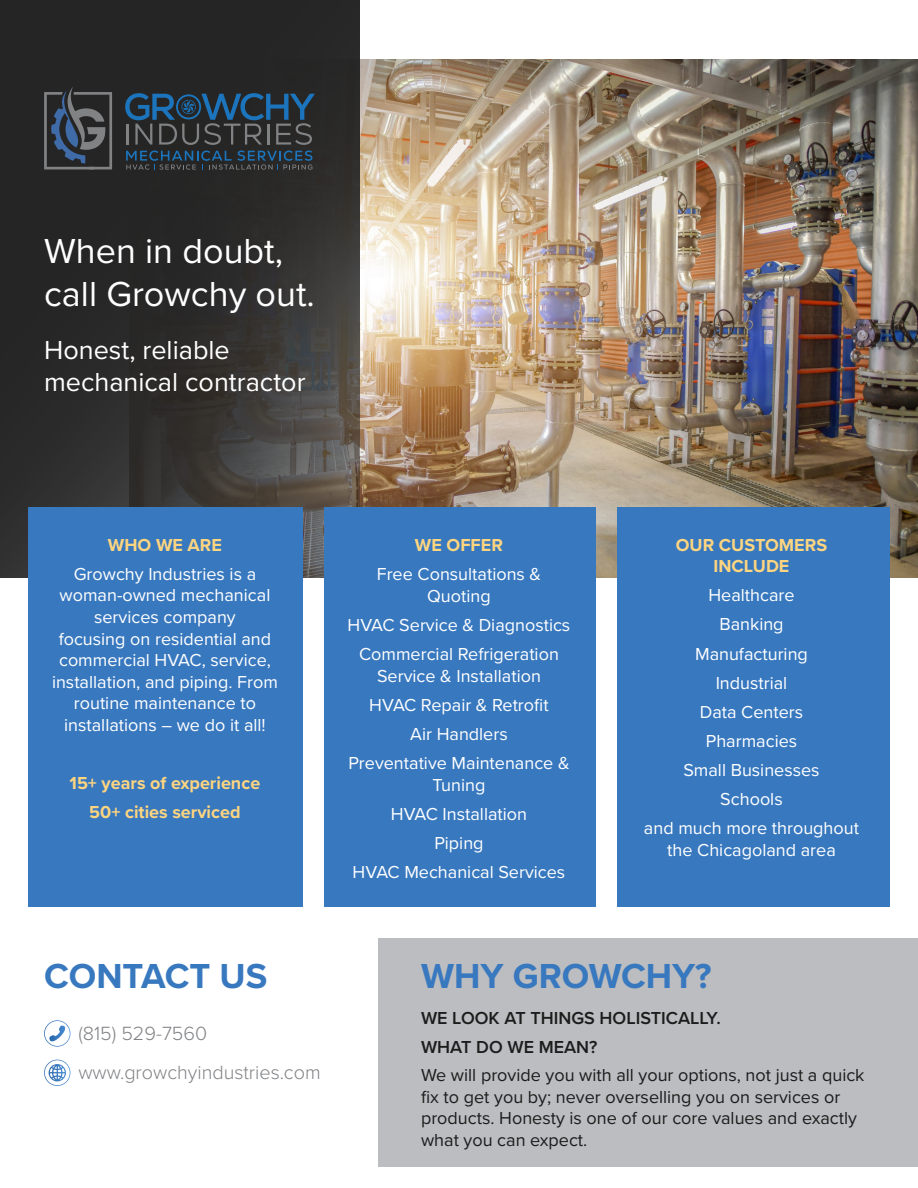
<style>
.page{position:relative;width:918px;height:1188px;background:#fff}
.page>*{position:absolute;margin:0;border:0;box-sizing:border-box;transform-origin:0 0}
.t1{font:36px "Proxima Nova";color:#fff}
.t2{font:700 36px "Proxima Nova";color:#3878bf}
.t3{font:27px "Proxima Nova";color:#fff}
.t4{font:300 19.8px "Proxima Nova";color:#808285}
.t5{font:18px/21.6px "Proxima Nova";color:#fff;text-align:center}
.t6{font:18px/21.6px "Proxima Nova";color:#1c1c1c}
.t7{font:700 18px/21.6px "Proxima Nova";color:#fed580;text-align:center}
.t8{font:600 18px "Proxima Nova";color:#1c1c1c}
</style>
<div class="page">
<img style="left:359px;top:59px;width:559px;height:519px">
<svg style="left:0;top:0;width:359px;height:578px;background:#302f2e"></svg>
<svg style="left:44px;top:86px;width:68px;height:83px;background:#40454e"></svg>
<svg style="left:125px;top:93px;width:190px;height:52px;background:#2e3f4d"></svg>
<svg style="left:126px;top:151px;width:186px;height:19px;background:#2b3b48"></svg>
<div style="left:176px;top:94px;width:25px;height:25px;border:2px solid #1c75bc;border-radius:50%"></div>
<div style="left:378px;top:938px;width:540px;height:228px;background:#bcbdc0"></div>
<div style="left:29px;top:507px;width:274px;height:399px;background:#3878bf"></div>
<div style="left:324px;top:508px;width:271px;height:399px;background:#3878bf"></div>
<div style="left:617px;top:507px;width:272px;height:399px;background:#3878bf"></div>
<svg style="left:44px;top:1020px;width:26px;height:27px"></svg>
<svg style="left:44px;top:1060px;width:26px;height:26px"></svg>
<p class="t1" style="left:44px;top:224px;width:240px">When in doubt,</p>
<p class="t1" style="left:44px;top:267px;width:272px">call Growchy out.</p>
<p class="t3" style="left:44px;top:330px;width:187px">Honest, reliable</p>
<p class="t3" style="left:44px;top:362px;width:263px">mechanical contractor</p>
<p class="t7" style="left:108px;top:533px;width:116px">WHO WE ARE</p>
<p class="t5" style="left:52px;top:562px;width:227px">Growchy Industries is a woman-owned mechanical services company<br>focusing on residential and commercial HVAC, service, installation, and piping. From routine maintenance to installations – we do it all!</p>
<p class="t7" style="left:70px;top:772px;width:192px">15+ years of experience</p>
<p class="t7" style="left:89px;top:801px;width:153px">50+ cities serviced</p>
<p class="t7" style="left:415px;top:534px;width:90px">WE OFFER</p>
<p class="t5" style="left:377px;top:563px;width:166px">Free Consultations &amp;<br>Quoting</p>
<p class="t5" style="left:348px;top:613px;width:224px">HVAC Service &amp; Diagnostics</p>
<p class="t5" style="left:359px;top:642px;width:201px">Commercial Refrigeration<br>Service &amp; Installation</p>
<p class="t5" style="left:369px;top:693px;width:181px">HVAC Repair &amp; Retrofit</p>
<p class="t5" style="left:410px;top:722px;width:99px">Air Handlers</p>
<p class="t5" style="left:348px;top:751px;width:223px">Preventative Maintenance &amp;<br>Tuning</p>
<p class="t5" style="left:391px;top:802px;width:138px">HVAC Installation</p>
<p class="t5" style="left:434px;top:831px;width:51px">Piping</p>
<p class="t5" style="left:353px;top:860px;width:214px">HVAC Mechanical Services</p>
<p class="t7" style="left:676px;top:533px;width:153px">OUR CUSTOMERS<br>INCLUDE</p>
<p class="t5" style="left:708px;top:584px;width:88px">Healthcare</p>
<p class="t5" style="left:719px;top:613px;width:66px">Banking</p>
<p class="t5" style="left:695px;top:642px;width:114px">Manufacturing</p>
<p class="t5" style="left:716px;top:671px;width:73px">Industrial</p>
<p class="t5" style="left:700px;top:700px;width:105px">Data Centers</p>
<p class="t5" style="left:706px;top:729px;width:93px">Pharmacies</p>
<p class="t5" style="left:683px;top:758px;width:138px">Small Businesses</p>
<p class="t5" style="left:720px;top:788px;width:64px">Schools</p>
<p class="t5" style="left:644px;top:817px;width:217px">and much more throughout the Chicagoland area</p>
<p class="t2" style="left:44px;top:949px;width:225px">CONTACT US</p>
<p class="t4" style="left:78px;top:1019px;width:130px">(815) 529-7560</p>
<p class="t4" style="left:78px;top:1058px;width:244px">www.growchyindustries.com</p>
<p class="t2" style="left:421px;top:949px;width:292px">WHY GROWCHY?</p>
<p class="t8" style="left:421px;top:1005px;width:301px">WE LOOK AT THINGS HOLISTICALLY.</p>
<p class="t8" style="left:421px;top:1033px;width:178px">WHAT DO WE MEAN?</p>
<p class="t6" style="left:421px;top:1063px;width:445px">We will provide you with all your options, not just a quick fix to get you by; never overselling you on services or products. Honesty is one of our core values and exactly what you can expect.</p>
</div>
